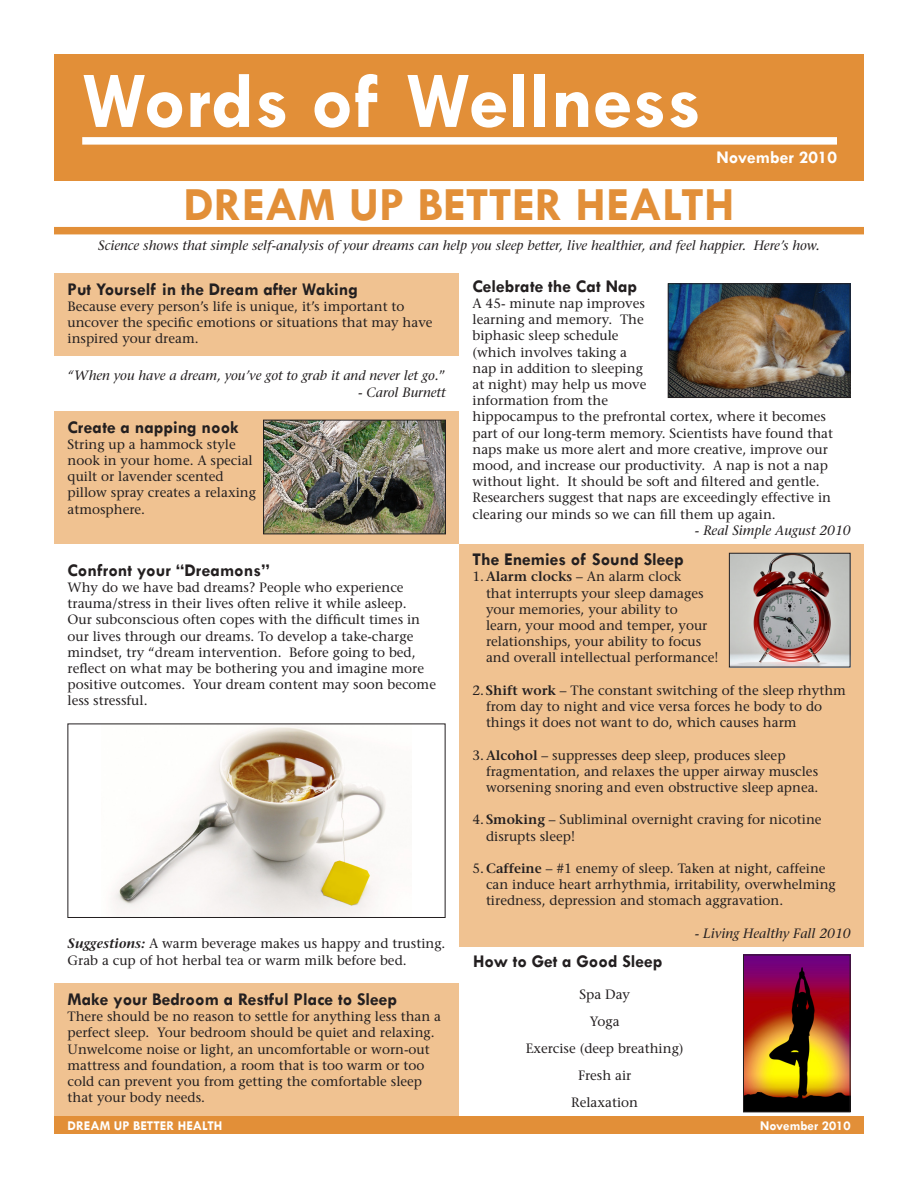
<style>
.page{position:relative;width:918px;height:1188px;background:#fff}
.page>*{position:absolute;margin:0;border:0;box-sizing:border-box;transform-origin:0 0}
.t1{font:700 81px "Tw Cen";color:#fff}
.t2{font:700 48px "Tw Cen";color:#e28f38}
.t3{font:700 18px "Tw Cen";color:#231f20}
.t4{font:700 18px "Tw Cen";color:#fff}
.t5{font:13.5px/16.2px "Stone Serif";color:#231f20}
.t6{font:italic 13.5px "Stone Serif";color:#231f20}
.t7{font:700 13.5px "Tw Cen";color:#fff}
.s1{font-style:normal}
.s2{font-weight:600}
.s3{font-weight:600;font-style:italic}
</style>
<div class="page">
<div style="left:54px;top:273px;width:405px;height:83px;background:#f0c291"></div>
<div style="left:54px;top:55px;width:810px;height:126px;background:#e28f38"></div>
<div style="left:82px;top:137px;width:755px;height:8px;background:#fff"></div>
<div style="left:54px;top:227px;width:810px;height:7px;background:#e28f38"></div>
<div style="left:54px;top:411px;width:405px;height:133px;background:#f0c291"></div>
<div style="left:459px;top:544px;width:405px;height:402px;background:#f0c291"></div>
<div style="left:54px;top:983px;width:405px;height:133px;background:#f0c291"></div>
<img style="left:265px;top:422px;width:179px;height:110px">
<div style="left:263px;top:420px;width:183px;height:114px;border:1px solid #231f20"></div>
<div style="left:54px;top:1116px;width:810px;height:18px;background:#e28f38"></div>
<img style="left:670px;top:285px;width:178px;height:111px">
<div style="left:668px;top:283px;width:182px;height:115px;border:1px solid #231f20"></div>
<img style="left:731px;top:555px;width:117px;height:110px">
<div style="left:729px;top:553px;width:121px;height:114px;border:1px solid #231f20"></div>
<img style="left:745px;top:957px;width:103px;height:153px">
<div style="left:743px;top:955px;width:107px;height:157px;border:1px solid #231f20"></div>
<img style="left:112px;top:726px;width:274px;height:190px">
<div style="left:68px;top:724px;width:378px;height:194px;border:1px solid #231f20"></div>
<p class="t1" style="left:82px;top:53px;width:621px">Words of Wellness</p>
<p class="t4" style="left:717px;top:146px;width:122px">November 2010</p>
<p class="t2" style="left:183px;top:176px;width:553px">DREAM UP BETTER HEALTH</p>
<p class="t6" style="left:98px;top:237px;width:723px">Science shows that simple self-analysis of your dreams can help you sleep better, live healthier, and feel happier. Here’s how.</p>
<p class="t3" style="left:68px;top:278px;width:292px">Put Yourself in the Dream after Waking</p>
<p class="t5" style="left:68px;top:298px;width:367px">Because every person’s life is unique, it’s important to uncover the specific emotions or situations that may have inspired your dream.</p>
<p class="t3" style="left:472px;top:275px;width:166px">Celebrate the Cat Nap</p>
<p class="t5" style="left:472px;top:295px;width:362px">A 45- minute nap improves<br>learning and memory. The<br>biphasic sleep schedule<br>(which involves taking a<br>nap in addition to sleeping<br>at night) may help us move<br>information from the<br>hippocampus to the prefrontal cortex, where it becomes part of our long-term memory. Scientists have found that naps make us more alert and more creative, improve our mood, and increase our productivity. A nap is not a nap without light. It should be soft and filtered and gentle.<br>Researchers suggest that naps are exceedingly effective in clearing our minds so we can fill them up again.</p>
<p class="t6" style="left:695px;top:522px;width:157px">- Real Simple August 2010</p>
<p class="t6" style="left:68px;top:368px;width:379px">“When you have a dream, you’ve got to grab it and never let go.<span class="s1">”</span></p>
<p class="t6" style="left:358px;top:384px;width:89px">- Carol Burnett</p>
<p class="t3" style="left:68px;top:416px;width:173px">Create a napping nook</p>
<p class="t5" style="left:68px;top:436px;width:190px">String up a hammock style nook in your home. A special quilt or lavender scented pillow spray creates a relaxing atmosphere.</p>
<p class="t3" style="left:472px;top:549px;width:213px">The Enemies of Sound Sleep</p>
<p class="t5" style="left:486px;top:569px;width:234px;text-indent:-14px">1.<span class="s2">Alarm clocks</span> – An alarm clock<br>that interrupts your sleep damages your memories, your ability to<br>learn, your mood and temper, your relationships, your ability to focus and overall intellectual performance!</p>
<p class="t5" style="left:486px;top:682px;width:362px;text-indent:-14px">2. <span class="s2">Shift work</span> – The constant switching of the sleep rhythm from day to night and vice versa forces he body to do things it does not want to do, which causes harm</p>
<p class="t5" style="left:486px;top:747px;width:334px;text-indent:-14px">3.<span class="s2">Alcohol</span> – suppresses deep sleep, produces sleep fragmentation, and relaxes the upper airway muscles worsening snoring and even obstructive sleep apnea.</p>
<p class="t5" style="left:486px;top:812px;width:337px;text-indent:-14px">4. <span class="s2">Smoking</span> – Subliminal overnight craving for nicotine disrupts sleep!</p>
<p class="t5" style="left:486px;top:860px;width:351px;text-indent:-14px">5.<span class="s2">Caffeine</span> – #1 enemy of sleep. Taken at night, caffeine can induce heart arrhythmia, irritability, overwhelming tiredness, depression and stomach aggravation.</p>
<p class="t6" style="left:695px;top:925px;width:157px">- Living Healthy Fall 2010</p>
<p class="t3" style="left:473px;top:951px;width:191px">How to Get a Good Sleep</p>
<p class="t5" style="left:579px;top:987px;width:52px">Spa Day</p>
<p class="t5" style="left:590px;top:1014px;width:31px">Yoga</p>
<p class="t5" style="left:526px;top:1041px;width:159px">Exercise (deep breathing)</p>
<p class="t5" style="left:578px;top:1068px;width:55px">Fresh air</p>
<p class="t5" style="left:571px;top:1095px;width:68px">Relaxation</p>
<p class="t3" style="left:68px;top:559px;width:204px">Confront your “Dreamons”</p>
<p class="t5" style="left:68px;top:579px;width:370px">Why do we have bad dreams? People who experience trauma/stress in their lives often relive it while asleep.<br>Our subconscious often copes with the difficult times in our lives through our dreams. To develop a take-charge mindset, try “dream intervention. Before going to bed, reflect on what may be bothering you and imagine more positive outcomes. Your dream content may soon become less stressful.</p>
<p class="t5" style="left:68px;top:936px;width:380px"><span class="s3">Suggestions:</span> A warm beverage makes us happy and trusting.<br>Grab a cup of hot herbal tea or warm milk before bed.</p>
<p class="t3" style="left:68px;top:988px;width:331px">Make your Bedroom a Restful Place to Sleep</p>
<p class="t5" style="left:68px;top:1008px;width:375px">There should be no reason to settle for anything less than a perfect sleep. Your bedroom should be quiet and relaxing.<br>Unwelcome noise or light, an uncomfortable or worn-out mattress and foundation, a room that is too warm or too cold can prevent you from getting the comfortable sleep that your body needs.</p>
<p class="t7" style="left:68px;top:1117px;width:157px">DREAM UP BETTER HEALTH</p>
<p class="t7" style="left:760px;top:1117px;width:92px">November 2010</p>
</div>
